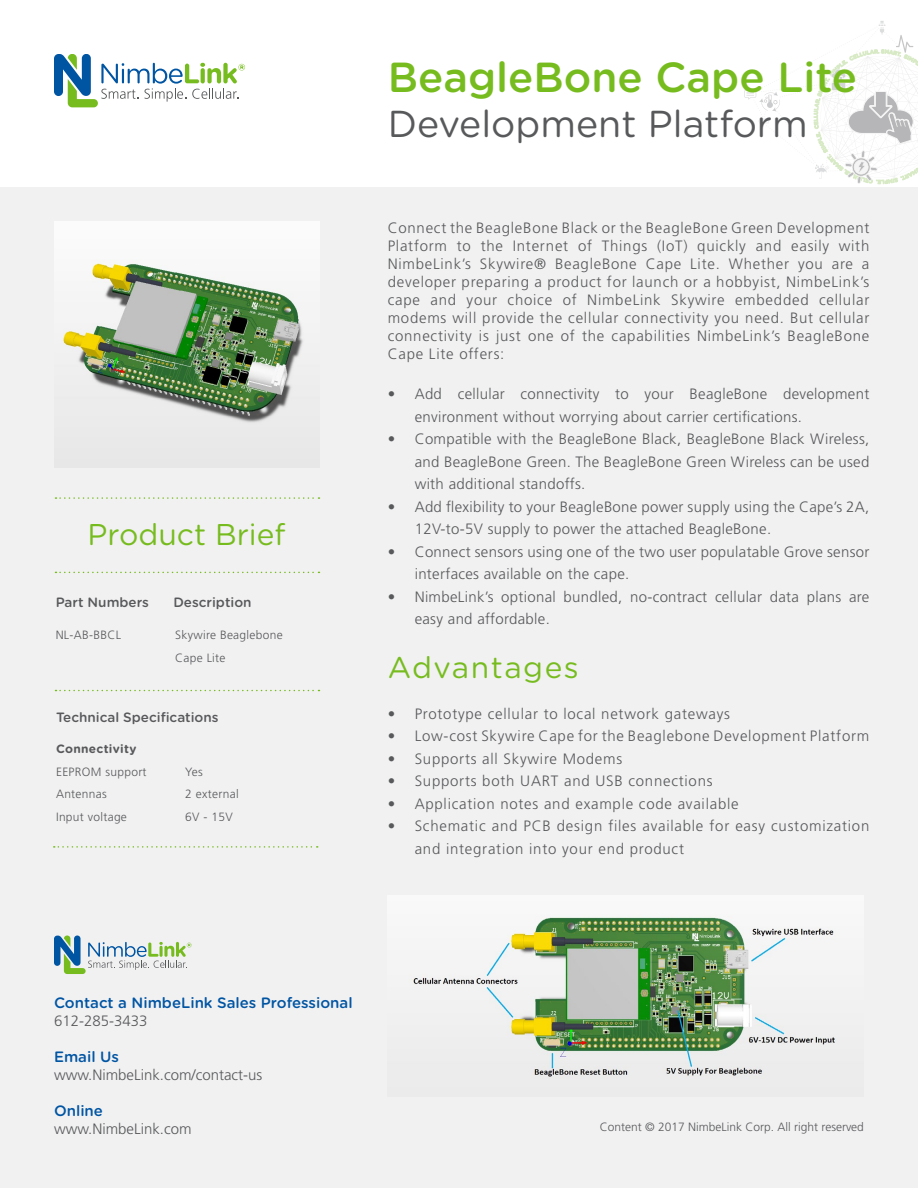
<style>
.page{position:relative;width:918px;height:1188px;background:#fff}
.page>*{position:absolute;margin:0;border:0;box-sizing:border-box;transform-origin:0 0}
.t1{font:500 42px "Gotham Rounded";color:#77bc1f}
.t2{font:37.5px "Gotham Rounded";color:#58595b}
.t3{font:30px "Gotham Rounded";color:#77bc1f}
.t4{font:30px "Gotham Rounded";letter-spacing:.05em;color:#77bc1f}
.t5{font:300 15px/18px "Frutiger";letter-spacing:.02em;color:#58595b}
.t6{font:300 15px/22.5px "Frutiger";letter-spacing:.05em;color:#58595b}
.t7{font:300 15px "Frutiger";color:#58595b}
.t8{font:500 15px "Gotham Rounded";color:#0055a3}
.t9{font:500 13.5px "Gotham Rounded";color:#58595b}
.t10{font:300 12px/22.6px "Frutiger";letter-spacing:.025em;color:#58595b}
.t11{font:300 12px "Frutiger";color:#58595b}
.t12{font:700 12px "Gotham Rounded";letter-spacing:.025em;color:#58595b}
</style>
<div class="page">
<div style="left:0;top:188px;width:918px;height:1000px;background:#f1f1f2"></div>
<svg style="left:56px;top:572px;width:263px;height:1px"></svg>
<svg style="left:56px;top:690px;width:263px;height:1px"></svg>
<svg style="left:56px;top:497px;width:263px;height:2px"></svg>
<svg style="left:54px;top:54px;width:191px;height:53px"></svg>
<img style="left:54px;top:260px;width:265px;height:208px">
<svg style="left:54px;top:936px;width:138px;height:38px"></svg>
<img style="left:413px;top:916px;width:422px;height:162px">
<svg style="left:54px;top:846px;width:264px;height:2px"></svg>
<svg style="left:744px;top:21px;width:174px;height:164px"></svg>
<h3 class="t3" style="left:88px;top:514px;width:200px">Product Brief</h3>
<p class="t9" style="left:56px;top:593px;width:95px">Part Numbers</p>
<p class="t9" style="left:173px;top:593px;width:80px">Description</p>
<p class="t10" style="left:56px;top:624px;width:67px">NL-AB-BBCL</p>
<p class="t10" style="left:175px;top:624px;width:109px">Skywire Beaglebone<br>Cape Lite</p>
<p class="t9" style="left:56px;top:708px;width:164px">Technical Specifications</p>
<p class="t12" style="left:56px;top:740px;width:82px">Connectivity</p>
<p class="t10" style="left:56px;top:760px;width:92px">EEPROM support<br>Antennas<br>Input voltage</p>
<p class="t10" style="left:185px;top:760px;width:55px">Yes<br>2 external<br>6V - 15V</p>
<h1 class="t1" style="left:388px;top:47px;width:471px">BeagleBone Cape Lite</h1>
<h2 class="t2" style="left:388px;top:98px;width:422px">Development Platform</h2>
<p class="t5" style="left:388px;top:219px;width:483px;text-align:justify">Connect the BeagleBone Black or the BeagleBone Green Development Platform to the Internet of Things (IoT) quickly and easily with NimbeLink’s Skywire® BeagleBone Cape Lite. Whether you are a developer preparing a product for launch or a hobbyist, NimbeLink’s cape and your choice of NimbeLink Skywire embedded cellular modems will provide the cellular connectivity you need. But cellular connectivity is just one of the capabilities NimbeLink’s BeagleBone Cape Lite offers:</p>
<p class="t5" style="left:415px;top:383px;width:456px;line-height:22.5px;text-indent:-27px">• Add cellular connectivity to your BeagleBone development environment without worrying about carrier certifications.</p>
<p class="t5" style="left:415px;top:428px;width:456px;line-height:22.5px;text-align:justify;text-indent:-27px">• Compatible with the BeagleBone Black, BeagleBone Black Wireless, and BeagleBone Green. The BeagleBone Green Wireless can be used with additional standoffs.</p>
<p class="t5" style="left:415px;top:495px;width:456px;line-height:22.5px;text-indent:-27px">• Add flexibility to your BeagleBone power supply using the Cape’s 2A,<br>12V-to-5V supply to power the attached BeagleBone.</p>
<p class="t5" style="left:415px;top:540px;width:456px;line-height:22.5px;text-indent:-27px">• Connect sensors using one of the two user populatable Grove sensor interfaces available on the cape.</p>
<p class="t5" style="left:415px;top:585px;width:456px;line-height:22.5px;text-indent:-27px">• NimbeLink’s optional bundled, no-contract cellular data plans are easy and affordable.</p>
<h3 class="t4" style="left:388px;top:647px;width:193px">Advantages</h3>
<p class="t6" style="left:388px;top:702px;width:344px">• Prototype cellular to local network gateways</p>
<p class="t6" style="left:388px;top:725px;width:483px">• Low-cost Skywire Cape for the Beaglebone Development Platform</p>
<p class="t6" style="left:388px;top:747px;width:236px">• Supports all Skywire Modems</p>
<p class="t6" style="left:388px;top:770px;width:326px">• Supports both UART and USB connections</p>
<p class="t6" style="left:388px;top:792px;width:352px">• Application notes and example code available</p>
<p class="t6" style="left:415px;top:815px;width:456px;text-indent:-27px">• Schematic and PCB design files available for easy customization and integration into your end product</p>
<p class="t8" style="left:54px;top:992px;width:300px">Contact a NimbeLink Sales Professional</p>
<p class="t7" style="left:54px;top:1012px;width:95px">612-285-3433</p>
<p class="t8" style="left:54px;top:1046px;width:67px">Email Us</p>
<p class="t7" style="left:54px;top:1066px;width:210px">www.NimbeLink.com/contact-us</p>
<p class="t8" style="left:54px;top:1100px;width:50px">Online</p>
<p class="t7" style="left:54px;top:1120px;width:139px">www.NimbeLink.com</p>
<p class="t11" style="left:600px;top:1120px;width:266px">Content © 2017 NimbeLink Corp. All right reserved</p>
</div>
